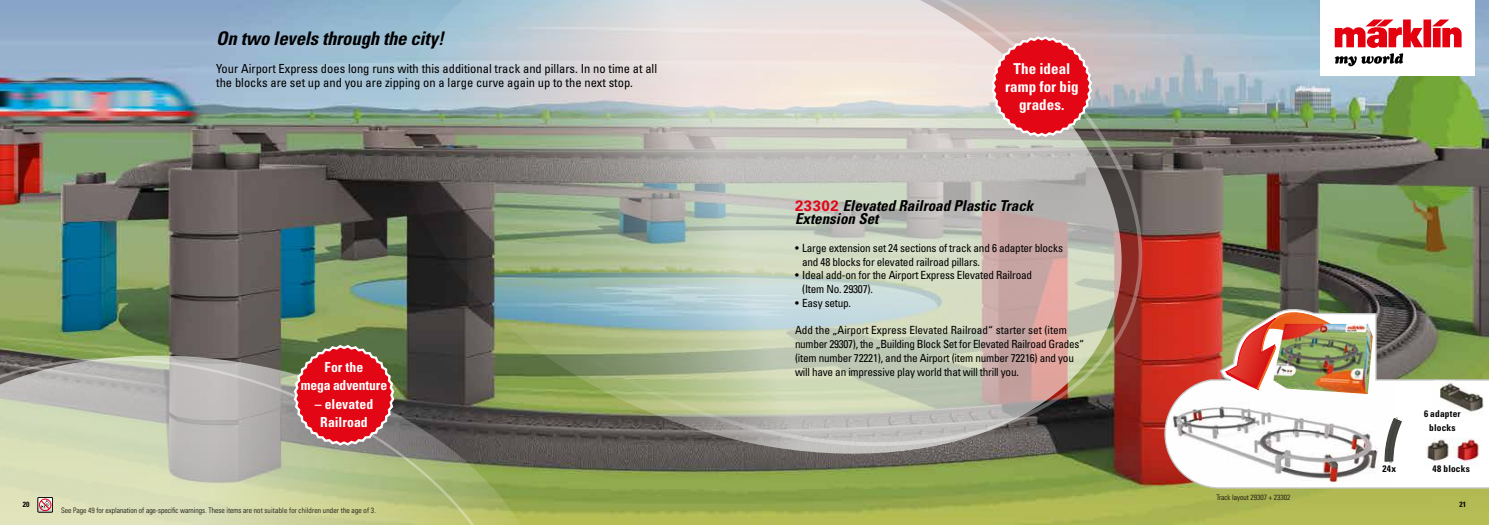
<style>
.page{position:relative;width:1489px;height:525px;background:#fff}
.page>*{position:absolute;margin:0;border:0;box-sizing:border-box;transform-origin:0 0}
.t1{font:italic 700 condensed 18.75px "Univers";letter-spacing:-.01em;color:#000}
.t2{font:italic 700 condensed 15px/13.8px "Univers";color:#000}
.t3{font:700 condensed 15px/18.1px "Univers";color:#fff;text-align:center}
.t4{font:700 condensed 13.75px/18.1px "Univers";color:#fff;text-align:center}
.t5{font:condensed 12.5px/13.8px "Univers";color:#000}
.t6{font:condensed 11.25px/13.8px "Univers";letter-spacing:-.02em;color:#000}
.t7{font:700 condensed 9.38px/13.8px "Univers";letter-spacing:.02em;color:#000;text-align:center}
.t8{font:300 condensed 7.5px "Univers";color:#000}
.t9{font:700 condensed 7.5px "Univers";color:#000}
.s1{font-family:"Univers LT Std";font-style:normal;font-stretch:normal;color:#e30715}
</style>
<div class="page">
<img style="left:0;top:0;width:1488px;height:524px">
<svg style="left:1163px;top:307px;width:325px;height:182px"></svg>
<svg style="left:1225px;top:312px;width:119px;height:77px"></svg>
<img style="left:1272px;top:323px;width:100px;height:71px">
<svg style="left:0;top:327px;width:550px;height:197px;background:#b6bc9c"></svg>
<svg style="left:1390px;top:417px;width:6px;height:8px"></svg>
<img style="left:1425px;top:438px;width:54px;height:29px">
<img style="left:1433px;top:380px;width:52px;height:35px">
<svg style="left:1155px;top:0;width:18px;height:479px;background:#ac645e"></svg>
<img style="left:366px;top:0;width:789px;height:490px">
<svg style="left:292px;top:343px;width:104px;height:103px;background:#c43a3c"></svg>
<svg style="left:990px;top:35px;width:103px;height:103px;background:#db4a52"></svg>
<svg style="left:38px;top:497px;width:15px;height:15px"></svg>
<div style="left:1320px;top:0;width:154px;height:76px;background:#fff"></div>
<svg style="left:1334px;top:20px;width:127px;height:46px"></svg>
<h1 class="t1" style="left:216px;top:27px;width:229px">On two levels through the city!</h1>
<p class="t5" style="left:216px;top:61px;width:442px">Your Airport Express does long runs with this additional track and pillars. In no time at all the blocks are set up and you are zipping on a large curve again up to the next stop.</p>
<p class="t4" style="left:301px;top:358px;width:88px">For the<br>mega adventure</p>
<p class="t4" style="left:315px;top:394px;width:60px">– elevated<br>Railroad</p>
<h2 class="t3" style="left:1004px;top:59px;width:75px">The ideal ramp for big grades.</h2>
<h2 class="t2" style="left:795px;top:198px;width:240px"><span class="s1">23302</span> Elevated Railroad Plastic Track<br>Extension Set</h2>
<p class="t6" style="left:802px;top:240px;width:262px;text-indent:-7px">• Large extension set 24 sections of track and 6 adapter blocks and 48 blocks for elevated railroad pillars.</p>
<p class="t6" style="left:802px;top:268px;width:231px;text-indent:-7px">• Ideal add-on for the Airport Express Elevated Railroad (Item No. 29307).</p>
<p class="t6" style="left:795px;top:295px;width:58px">• Easy setup.</p>
<p class="t6" style="left:795px;top:323px;width:290px">Add the „Airport Express Elevated Railroad“ starter set (item number 29307), the „Building Block Set for Elevated Railroad Grades“ (item number 72221), and the Airport (item number 72216) and you will have an impressive play world that will thrill you.</p>
<p class="t7" style="left:1382px;top:461px;width:15px">24x</p>
<p class="t7" style="left:1423px;top:406px;width:38px">6 adapter blocks</p>
<p class="t7" style="left:1432px;top:461px;width:39px">48 blocks</p>
<p class="t8" style="left:1216px;top:492px;width:75px">Track layout 29307 + 23302</p>
<p class="t9" style="left:23px;top:499px;width:8px">20</p>
<p class="t9" style="left:1459px;top:499px;width:8px">21</p>
<p class="t8" style="left:61px;top:506px;width:316px">See Page 49 for explanation of age-specific warnings. These items are not suitable for children under the age of 3.</p>
</div>
